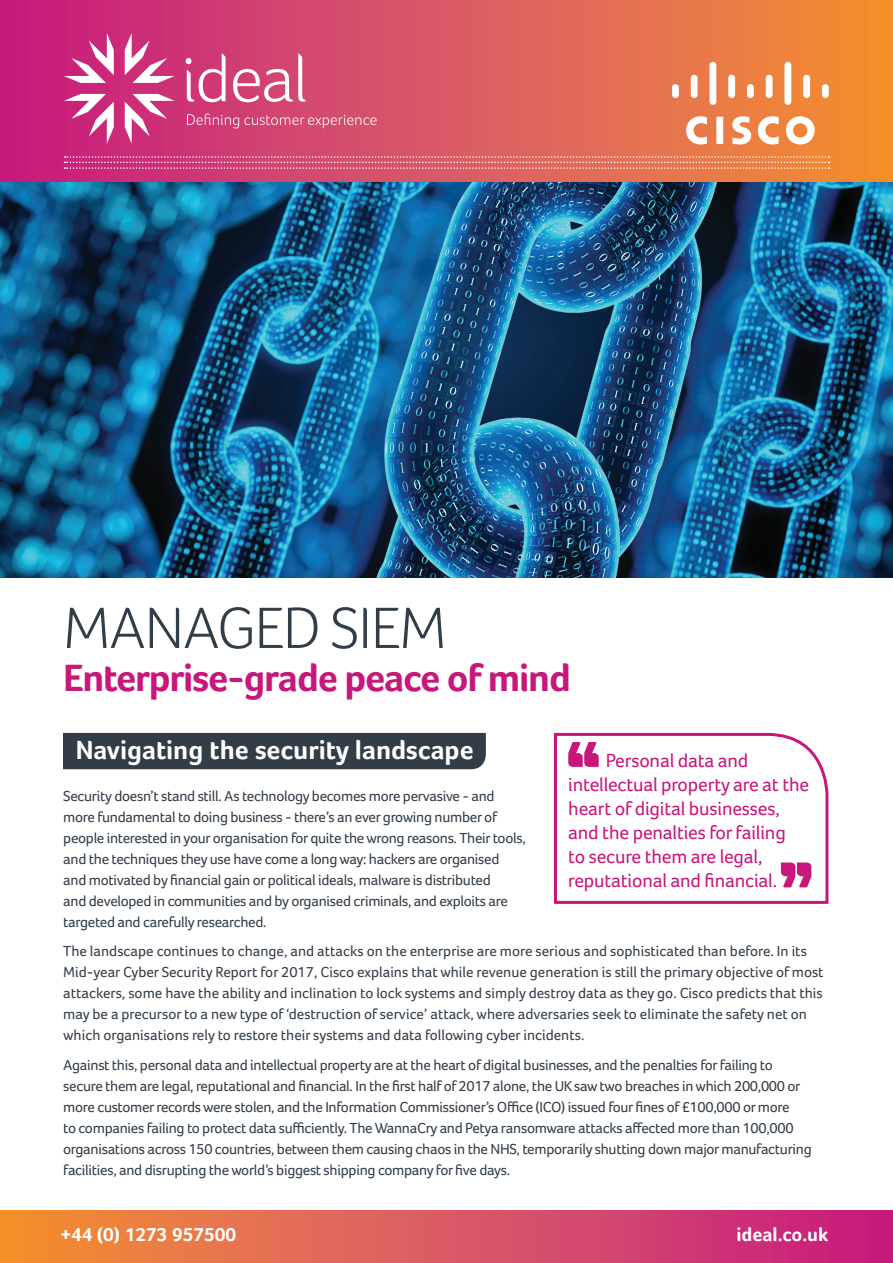
<style>
.page{position:relative;width:893px;height:1263px;background:#fff}
.page>*{position:absolute;margin:0;border:0;box-sizing:border-box;transform-origin:0 0}
.t1{font:300 60px "Foco";letter-spacing:-.02em;color:#323d48}
.t2{font:700 39.15px "Foco";letter-spacing:-.03em;color:#c7177b}
.t3{font:700 27px "Foco";color:#fff}
.t4{font:19.5px/24px "Foco";letter-spacing:-.01em;color:#c7177b}
.t5{font:700 19.5px "Foco";color:#fff}
.t6{font:15px/21px "Foco";letter-spacing:-.02em;color:#323d48}
.t7{font:15px/21px "Foco";color:#323d48}
</style>
<div class="page">
<svg style="left:0;top:0;width:893px;height:183px;background:#da585e"></svg>
<svg style="left:125px;top:33px;width:50px;height:50px"></svg>
<svg style="left:125px;top:94px;width:50px;height:50px"></svg>
<svg style="left:64px;top:33px;width:50px;height:50px"></svg>
<svg style="left:64px;top:94px;width:50px;height:50px"></svg>
<svg style="left:187px;top:114px;width:190px;height:14px;background:#d86185"></svg>
<svg style="left:233px;top:53px;width:73px;height:49px"></svg>
<svg style="left:186px;top:53px;width:40px;height:49px"></svg>
<div style="left:63px;top:733px;width:423px;height:36px;background:#323d48"></div>
<svg style="left:65px;top:156px;width:764px;height:13px;background:#df6c74"></svg>
<svg style="left:672px;top:62px;width:157px;height:82px"></svg>
<svg style="left:554px;top:732px;width:275px;height:172px"></svg>
<svg style="left:568px;top:742px;width:31px;height:25px"></svg>
<svg style="left:781px;top:862px;width:30px;height:25px"></svg>
<img style="left:0;top:183px;width:893px;height:394px">
<svg style="left:0;top:1211px;width:893px;height:52px;background:#db575e"></svg>
<h1 class="t1" style="left:63px;top:593px;width:385px">MANAGED SIEM</h1>
<h2 class="t2" style="left:63px;top:655px;width:509px">Enterprise-grade peace of mind</h2>
<h3 class="t3" style="left:76px;top:734px;width:399px">Navigating the security landscape</h3>
<p class="t6" style="left:63px;top:785px;width:464px">Security doesn’t stand still. As technology becomes more pervasive - and more fundamental to doing business - there’s an ever growing number of people interested in your organisation for quite the wrong reasons. Their tools, and the techniques they use have come a long way: hackers are organised and motivated by financial gain or political ideals, malware is distributed<br>and developed in communities and by organised criminals, and exploits are targeted and carefully researched.</p>
<p class="t7" style="left:63px;top:941px;width:762px">The landscape continues to change, and attacks on the enterprise are more serious and sophisticated than before. In its Mid-year Cyber Security Report for 2017, Cisco explains that while revenue generation is still the primary objective of most attackers, some have the ability and inclination to lock systems and simply destroy data as they go. Cisco predicts that this may be a precursor to a new type of ‘destruction of service’ attack, where adversaries seek to eliminate the safety net on which organisations rely to restore their systems and data following cyber incidents.</p>
<p class="t6" style="left:63px;top:1054px;width:750px">Against this, personal data and intellectual property are at the heart of digital businesses, and the penalties for failing to secure them are legal, reputational and financial. In the first half of 2017 alone, the UK saw two breaches in which 200,000 or more customer records were stolen, and the Information Commissioner’s Office (ICO) issued four fines of £100,000 or more<br>to companies failing to protect data sufficiently. The WannaCry and Petya ransomware attacks affected more than 100,000 organisations across 150 countries, between them causing chaos in the NHS, temporarily shutting down major manufacturing facilities, and disrupting the world’s biggest shipping company for five days.</p>
<h3 class="t4" style="left:568px;top:748px;width:242px;text-indent:38px">Personal data and intellectual property are at the heart of digital businesses, and the penalties for failing<br>to secure them are legal, reputational and financial.</h3>
<h3 class="t5" style="left:60px;top:1223px;width:177px">+44 (0) 1273 957500</h3>
<h3 class="t5" style="left:736px;top:1223px;width:93px">ideal.co.uk</h3>
</div>
